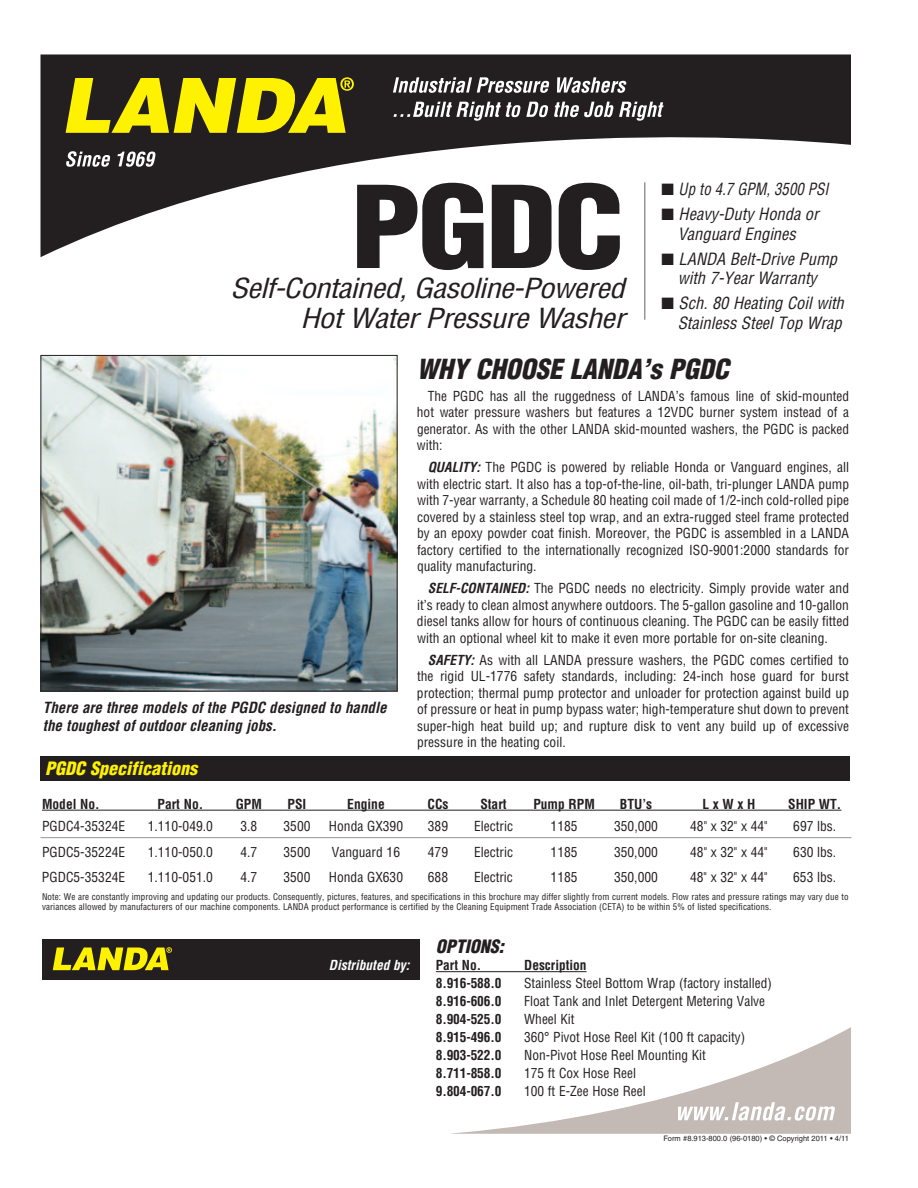
<style>
.page{position:relative;width:918px;height:1188px;background:#fff}
.page>*{position:absolute;margin:0;border:0;box-sizing:border-box;transform-origin:0 0}
.t1{font:900 condensed 111px "Helvetica";color:#231f20;scale:1.15 1}
.t2{font:italic condensed 27px "Helvetica";letter-spacing:-.025em;color:#231f20;scale:1.15 1}
.t3{font:italic 900 condensed 27px "Helvetica";color:#231f20}
.t4{font:italic 900 condensed 18px "Helvetica";color:#fff200}
.t5{font:italic 900 condensed 18px "Helvetica";color:#231f20}
.t6{font:italic condensed 16.5px/19.5px "Helvetica";color:#231f20;text-align:center}
.t7{font:italic condensed 16.5px "Helvetica";color:#231f20;scale:.9 1}
.t8{font:italic 700 condensed 15px/18px "Helvetica";color:#231f20}
.t9{font:condensed 13.5px/16.5px "Helvetica";color:#231f20;text-align:justify}
.t10{font:700 condensed 13.5px "Helvetica";color:#231f20}
.t11{font:italic 700 condensed 13.5px "Helvetica";color:#fff}
.t12{font:condensed 9px/10.8px "Helvetica";letter-spacing:.01em;color:#231f20}
.t13{font:7.5px "Helvetica";color:#231f20}
.s1{font-weight:700;font-style:italic}
</style>
<div class="page">
<svg style="left:40px;top:54px;width:810px;height:203px"></svg>
<svg style="left:393px;top:77px;width:156px;height:16px"></svg>
<svg style="left:557px;top:77px;width:70px;height:16px"></svg>
<svg style="left:394px;top:102px;width:270px;height:19px"></svg>
<svg style="left:66px;top:151px;width:44px;height:16px"></svg>
<svg style="left:117px;top:152px;width:39px;height:15px"></svg>
<svg style="left:451px;top:1028px;width:399px;height:106px"></svg>
<svg style="left:66px;top:77px;width:288px;height:56px;background:#a59b0c"></svg>
<div style="left:42px;top:939px;width:378px;height:41px;background:#231f20"></div>
<svg style="left:53px;top:947px;width:119px;height:23px"></svg>
<div style="left:40px;top:756px;width:810px;height:24px;background:#231f20"></div>
<hr style="left:42px;top:810px;width:799px;height:1px;background:#231f20">
<hr style="left:436px;top:971px;width:151px;height:1px;background:#231f20">
<img style="left:43px;top:357px;width:353px;height:332px">
<div style="left:41px;top:355px;width:357px;height:336px;border:1px solid #231f20"></div>
<hr style="left:644px;top:182px;width:1px;height:138px;background:#949698">
<hr style="left:40px;top:837px;width:811px;height:1px;background:#949698">
<h1 class="t1" style="left:350px;top:158px;width:240px">PGDC</h1>
<h2 class="t2" style="left:300px;top:301px;width:283px">Hot Water Pressure Washer</h2>
<h2 class="t2" style="left:231px;top:271px;width:344px">Self-Contained, Gasoline-Powered</h2>
<p class="t7" style="left:662px;top:179px;width:187px">■ Up to 4.7 GPM, 3500 PSI</p>
<p class="t6" style="left:662px;top:205px;width:159px">■ Heavy-Duty Honda or<br>Vanguard Engines</p>
<p class="t6" style="left:662px;top:249px;width:177px">■ LANDA Belt-Drive Pump with 7‑Year Warranty</p>
<p class="t6" style="left:662px;top:293px;width:184px;text-align:right">■ Sch. 80 Heating Coil with<br>Stainless Steel Top Wrap</p>
<p class="t8" style="left:43px;top:699px;width:345px">There are three models of the PGDC designed to handle the toughest of outdoor cleaning jobs.</p>
<h2 class="t3" style="left:417px;top:352px;width:313px">WHY CHOOSE LANDA’s PGDC</h2>
<p class="t9" style="left:417px;top:388px;width:434px;text-indent:11px">The PGDC has all the ruggedness of LANDA’s famous line of skid-mounted hot water pressure washers but features a 12VDC burner system instead of a generator. As with the other LANDA skid-mounted washers, the PGDC is packed with:</p>
<p class="t9" style="left:417px;top:459px;width:434px;text-indent:11px"><span class="s1">QUALITY:</span> The PGDC is powered by reliable Honda or Vanguard engines, all with electric start. It also has a top-of-the-line, oil-bath, tri-plunger LANDA pump with 7-year warranty, a Schedule 80 heating coil made of 1/2-inch cold-rolled pipe covered by a stainless steel top wrap, and an extra-rugged steel frame protected by an epoxy powder coat finish. Moreover, the PGDC is assembled in a LANDA factory certified to the internationally recognized ISO‑9001:2000 standards for quality manufacturing.</p>
<p class="t9" style="left:417px;top:580px;width:434px;text-indent:11px"><span class="s1">SELF-CONTAINED:</span> The PGDC needs no electricity. Simply provide water and it’s ready to clean almost anywhere outdoors. The 5-gallon gasoline and 10-gallon diesel tanks allow for hours of continuous cleaning. The PGDC can be easily fitted with an optional wheel kit to make it even more portable for on-site cleaning.</p>
<p class="t9" style="left:417px;top:651px;width:434px;text-indent:11px"><span class="s1">SAFETY:</span> As with all LANDA pressure washers, the PGDC comes certified to the rigid UL-1776 safety standards, including: 24-inch hose guard for burst protection; thermal pump protector and unloader for protection against build up of pressure or heat in pump bypass water; high-temperature shut down to prevent super-high heat build up; and rupture disk to vent any build up of excessive pressure in the heating coil.</p>
<h3 class="t4" style="left:45px;top:757px;width:153px">PGDC Specifications</h3>
<p class="t10" style="left:42px;top:795px;width:59px">Model No.</p>
<p class="t10" style="left:158px;top:795px;width:47px">Part No.</p>
<p class="t10" style="left:236px;top:795px;width:28px">GPM</p>
<p class="t10" style="left:288px;top:795px;width:20px">PSI</p>
<p class="t10" style="left:347px;top:795px;width:39px">Engine</p>
<p class="t10" style="left:428px;top:795px;width:23px">CCs</p>
<p class="t10" style="left:480px;top:795px;width:28px">Start</p>
<p class="t10" style="left:533px;top:795px;width:63px">Pump RPM</p>
<p class="t10" style="left:620px;top:795px;width:34px">BTU’s</p>
<p class="t10" style="left:702px;top:795px;width:55px">L x W x H</p>
<p class="t10" style="left:788px;top:795px;width:55px">SHIP WT.</p>
<p class="t9" style="left:42px;top:818px;width:85px">PGDC4-35324E</p>
<p class="t9" style="left:148px;top:818px;width:67px">1.110-049.0</p>
<p class="t9" style="left:240px;top:818px;width:18px">3.8</p>
<p class="t9" style="left:284px;top:818px;width:28px">3500</p>
<p class="t9" style="left:329px;top:818px;width:76px">Honda GX390</p>
<p class="t9" style="left:428px;top:818px;width:22px">389</p>
<p class="t9" style="left:474px;top:818px;width:40px">Electric</p>
<p class="t9" style="left:551px;top:818px;width:28px">1185</p>
<p class="t9" style="left:614px;top:818px;width:45px">350,000</p>
<p class="t9" style="left:690px;top:818px;width:79px">48" x 32" x 44"</p>
<p class="t9" style="left:793px;top:818px;width:45px">697 lbs.</p>
<p class="t9" style="left:42px;top:843px;width:85px">PGDC5-35224E</p>
<p class="t9" style="left:148px;top:843px;width:67px">1.110-050.0</p>
<p class="t9" style="left:240px;top:843px;width:18px">4.7</p>
<p class="t9" style="left:284px;top:843px;width:28px">3500</p>
<p class="t9" style="left:332px;top:843px;width:70px">Vanguard 16</p>
<p class="t9" style="left:428px;top:843px;width:22px">479</p>
<p class="t9" style="left:474px;top:843px;width:40px">Electric</p>
<p class="t9" style="left:551px;top:843px;width:28px">1185</p>
<p class="t9" style="left:614px;top:843px;width:45px">350,000</p>
<p class="t9" style="left:690px;top:843px;width:79px">48" x 32" x 44"</p>
<p class="t9" style="left:793px;top:843px;width:45px">630 lbs.</p>
<p class="t9" style="left:42px;top:868px;width:85px">PGDC5-35324E</p>
<p class="t9" style="left:148px;top:868px;width:67px">1.110-051.0</p>
<p class="t9" style="left:240px;top:868px;width:18px">4.7</p>
<p class="t9" style="left:283px;top:868px;width:28px">3500</p>
<p class="t9" style="left:329px;top:868px;width:76px">Honda GX630</p>
<p class="t9" style="left:428px;top:868px;width:22px">688</p>
<p class="t9" style="left:474px;top:868px;width:40px">Electric</p>
<p class="t9" style="left:551px;top:868px;width:28px">1185</p>
<p class="t9" style="left:614px;top:868px;width:45px">350,000</p>
<p class="t9" style="left:690px;top:868px;width:79px">48" x 32" x 44"</p>
<p class="t9" style="left:793px;top:868px;width:45px">653 lbs.</p>
<p class="t12" style="left:42px;top:891px;width:808px">Note: We are constantly improving and updating our products. Consequently, pictures, features, and specifications in this brochure may differ slightly from current models. Flow rates and pressure ratings may vary due to variances allowed by manufacturers of our machine components. LANDA product performance is certified by the Cleaning Equipment Trade Association (CETA) to be within 5% of listed specifications.</p>
<p class="t11" style="left:329px;top:957px;width:82px">Distributed by:</p>
<h3 class="t5" style="left:436px;top:935px;width:70px">OPTIONS:</h3>
<p class="t10" style="left:436px;top:957px;width:47px">Part No.</p>
<p class="t10" style="left:524px;top:957px;width:64px">Description</p>
<p class="t10" style="left:436px;top:975px;width:67px">8.916-588.0</p>
<p class="t9" style="left:524px;top:975px;width:249px">Stainless Steel Bottom Wrap (factory installed)</p>
<p class="t10" style="left:436px;top:993px;width:67px">8.916-606.0</p>
<p class="t9" style="left:524px;top:993px;width:243px">Float Tank and Inlet Detergent Metering Valve</p>
<p class="t10" style="left:436px;top:1011px;width:67px">8.904-525.0</p>
<p class="t9" style="left:524px;top:1011px;width:52px">Wheel Kit</p>
<p class="t10" style="left:436px;top:1029px;width:67px">8.915-496.0</p>
<p class="t9" style="left:524px;top:1029px;width:223px">360° Pivot Hose Reel Kit (100 ft capacity)</p>
<p class="t10" style="left:436px;top:1047px;width:67px">8.903-522.0</p>
<p class="t9" style="left:524px;top:1047px;width:183px">Non-Pivot Hose Reel Mounting Kit</p>
<p class="t10" style="left:436px;top:1065px;width:67px">8.711-858.0</p>
<p class="t9" style="left:524px;top:1065px;width:113px">175 ft Cox Hose Reel</p>
<p class="t10" style="left:436px;top:1083px;width:67px">9.804-067.0</p>
<p class="t9" style="left:524px;top:1083px;width:123px">100 ft E-Zee Hose Reel</p>
<p class="t13" style="left:663px;top:1134px;width:187px">Form #8.913-800.0 (96-0180) • © Copyright 2011 • 4/11</p>
</div>
